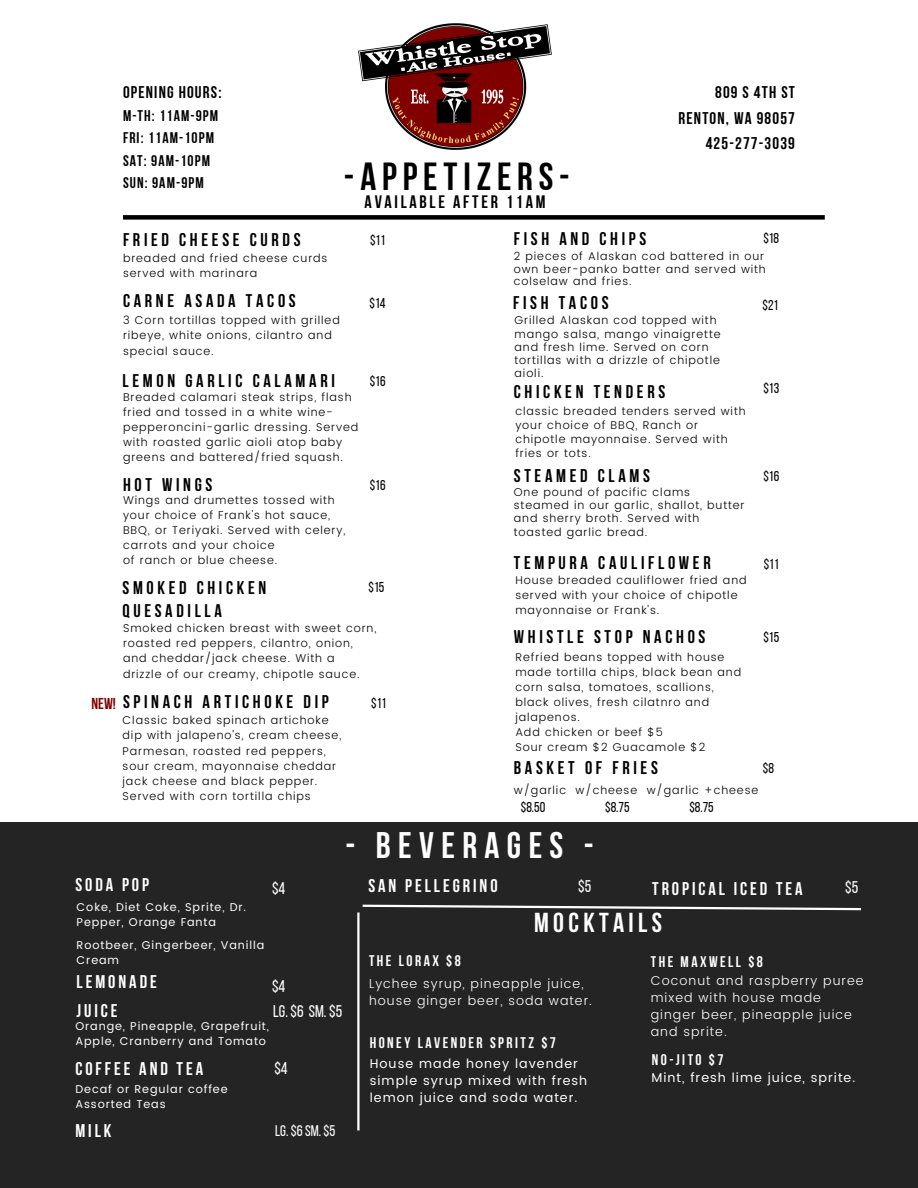
<style>
.page{position:relative;width:918px;height:1188px;background:#fff}
.page>*{position:absolute;margin:0;border:0;box-sizing:border-box;transform-origin:0 0}
.t1{font:39px "Bebas Neue Cyrillic";letter-spacing:.15em;color:#000}
.t2{font:700 36.9px "Bebas Neue";letter-spacing:.2em;color:#fff}
.t3{font:700 27.3px "Bebas Neue";letter-spacing:.16em;color:#fff}
.t4{font:700 18.3px/22.5px "Bebas Neue";letter-spacing:.2em;color:#000}
.t5{font:700 18.3px "Bebas Neue";letter-spacing:.16em;color:#fff}
.t6{font:18px "Bebas Neue Cyrillic";letter-spacing:.15em;color:#000}
.t7{font:16.95px/25.3px "Bebas Neue Cyrillic";letter-spacing:.07em;color:#000;text-align:right}
.t8{font:16.8px "Bebas Neue";color:#fff}
.t9{font:700 15.75px "Bebas Neue";color:#800201}
.t10{font:15.45px/22.5px "Bebas Neue Cyrillic";letter-spacing:.07em;color:#000}
.t11{font:700 15.3px "Bebas Neue";letter-spacing:.16em;color:#fff}
.t12{font:15.3px "Bebas Neue";color:#fff}
.t13{font:14.25px "Bebas Neue";color:#000}
.t14{font:300 12.75px/17.1px "Poppins";letter-spacing:.08em;color:#fff}
.t15{font:12.75px/17.1px "Poppins";letter-spacing:.08em;color:#fff}
.t16{font:300 11.25px/15px "Poppins";letter-spacing:.08em;color:#000}
.t17{font:11.25px/15px "Poppins";letter-spacing:.08em;color:#fff}
</style>
<div class="page">
<div style="left:123px;top:215px;width:702px;height:5px;background:#000"></div>
<img style="left:358px;top:23px;width:194px;height:126px">
<div style="left:0;top:822px;width:918px;height:366px;background:#242424"></div>
<svg style="left:362px;top:904px;width:499px;height:7px"></svg>
<hr style="left:357px;top:913px;width:3px;height:217px;background:#fff">
<p class="t7" style="left:123px;top:81px;width:100px">OPENING HOURS:</p>
<p class="t10" style="left:123px;top:105px;width:97px">M-TH: 11AM-9PM<br>FRI: 11AM-10PM<br>SAT: 9AM-10PM<br>SUN: 9AM-9PM</p>
<h5 class="t1" style="left:344px;top:161px;width:227px">-APPETIZERS-</h5>
<p class="t6" style="left:365px;top:195px;width:182px">AVAILABLE AFTER 11AM</p>
<p class="t7" style="left:679px;top:81px;width:118px">809 S 4TH ST<br>RENTON, WA 98057<br>425-277-3039</p>
<p class="t4" style="left:123px;top:230px;width:179px">FRIED CHEESE CURDS</p>
<h6 class="t13" style="left:370px;top:234px;width:17px">$11</h6>
<h5 class="t16" style="left:123px;top:251px;width:206px">breaded and fried cheese curds served with marinara</h5>
<p class="t4" style="left:123px;top:292px;width:174px">CARNE ASADA TACOS</p>
<p class="t13" style="left:370px;top:297px;width:18px">$14</p>
<h5 class="t16" style="left:123px;top:313px;width:218px">3 Corn tortillas topped with grilled ribeye, white onions, cilantro and special sauce.</h5>
<p class="t16" style="left:123px;top:390px;width:237px">Breaded calamari steak strips, flash fried and tossed in a white wine&shy;pepperoncini-garlic dressing. Served with roasted garlic aioli atop baby greens and battered/fried squash.</p>
<h5 class="t4" style="left:123px;top:371px;width:214px">LEMON GARLIC CALAMARI</h5>
<p class="t13" style="left:370px;top:376px;width:17px">$16</p>
<p class="t4" style="left:123px;top:475px;width:91px">HOT WINGS</p>
<h5 class="t13" style="left:370px;top:480px;width:17px">$16</h5>
<p class="t16" style="left:123px;top:492px;width:224px">Wings and drumettes tossed with your choice of Frank's hot sauce,<br>BBQ, or Teriyaki. Served with celery, carrots and your choice</p>
<p class="t16" style="left:123px;top:553px;width:156px">of ranch or blue cheese.</p>
<p class="t4" style="left:123px;top:578px;width:145px">SMOKED CHICKEN<br>QUESADILLA</p>
<p class="t13" style="left:369px;top:581px;width:17px">$15</p>
<p class="t16" style="left:123px;top:621px;width:255px">Smoked chicken breast with sweet corn, roasted red peppers, cilantro, onion, and cheddar/jack cheese. With a<br>drizzle of our creamy, chipotle sauce.</p>
<p class="t4" style="left:123px;top:693px;width:207px">SPINACH ARTICHOKE DIP</p>
<p class="t16" style="left:123px;top:713px;width:220px">Classic baked spinach artichoke dip with jalapeno's, cream cheese,<br>Parmesan, roasted red peppers, sour cream, mayonnaise cheddar jack cheese and black pepper.<br>Served with corn tortilla chips</p>
<p class="t9" style="left:92px;top:697px;width:26px">NEW!</p>
<h5 class="t13" style="left:371px;top:698px;width:17px">$11</h5>
<p class="t4" style="left:514px;top:229px;width:134px">FISH AND CHIPS</p>
<h6 class="t16" style="left:514px;top:251px;width:253px;line-height:12.1px">2 pieces of Alaskan cod battered in our own beer-panko batter and served with colselaw and fries.</h6>
<p class="t13" style="left:763px;top:232px;width:17px">$18</p>
<h4 class="t4" style="left:513px;top:293px;width:97px">FISH TACOS</h4>
<p class="t13" style="left:763px;top:299px;width:17px">$21</p>
<p class="t16" style="left:515px;top:314px;width:207px;line-height:13.2px">Grilled Alaskan cod topped with mango salsa, mango vinaigrette and fresh lime. Served on corn tortillas with a drizzle of chipotle aioli.</p>
<h1 class="t4" style="left:514px;top:382px;width:153px">CHICKEN TENDERS</h1>
<h4 class="t13" style="left:763px;top:382px;width:17px">$13</h4>
<h5 class="t16" style="left:515px;top:404px;width:232px;line-height:14.1px">classic breaded tenders served with your choice of BBQ, Ranch or chipotle mayonnaise. Served with fries or tots.</h5>
<p class="t4" style="left:514px;top:467px;width:138px">STEAMED CLAMS</p>
<p class="t13" style="left:763px;top:471px;width:17px">$16</p>
<h5 class="t16" style="left:514px;top:486px;width:232px;line-height:13.2px">One pound of pacific clams steamed in our garlic, shallot, butter and sherry broth. Served with toasted garlic bread.</h5>
<p class="t4" style="left:514px;top:553px;width:198px">TEMPURA CAULIFLOWER</p>
<p class="t13" style="left:764px;top:559px;width:17px">$11</p>
<h5 class="t16" style="left:515px;top:573px;width:233px">House breaded cauliflower fried and served with your choice of chipotle mayonnaise or Frank's.</h5>
<h4 class="t4" style="left:514px;top:627px;width:193px">WHISTLE STOP NACHOS</h4>
<h4 class="t13" style="left:763px;top:632px;width:17px">$15</h4>
<p class="t16" style="left:515px;top:649px;width:227px">Refried beans topped with house made tortilla chips, black bean and corn salsa, tomatoes, scallions, black olives, fresh cilatnro and jalapenos.</p>
<p class="t16" style="left:515px;top:725px;width:149px">Add chicken or beef $5</p>
<h5 class="t16" style="left:515px;top:740px;width:191px">Sour cream $2 Guacamole $2</h5>
<p class="t4" style="left:514px;top:758px;width:146px">BASKET OF FRIES</p>
<h5 class="t16" style="left:514px;top:782px;width:246px">w/garlic w/cheese w/garlic +cheese</h5>
<p class="t13" style="left:521px;top:802px;width:26px">$8.50</p>
<p class="t13" style="left:605px;top:802px;width:26px">$8.75</p>
<h5 class="t13" style="left:689px;top:802px;width:26px">$8.75</h5>
<p class="t13" style="left:763px;top:762px;width:13px">$8</p>
<h5 class="t5" style="left:75px;top:878px;width:75px">SODA POP</h5>
<p class="t17" style="left:77px;top:900px;width:171px">Coke, Diet Coke, Sprite, Dr.<br>Pepper, Orange Fanta</p>
<h4 class="t17" style="left:77px;top:938px;width:189px">Rootbeer, Gingerbeer, Vanilla<br>Cream</h4>
<p class="t8" style="left:272px;top:882px;width:15px">$4</p>
<p class="t2" style="left:346px;top:830px;width:250px">- BEVERAGES -</p>
<h4 class="t5" style="left:368px;top:878px;width:131px">SAN PELLEGRINO</h4>
<p class="t8" style="left:578px;top:879px;width:15px">$5</p>
<p class="t5" style="left:652px;top:882px;width:152px">TROPICAL ICED TEA</p>
<h5 class="t3" style="left:534px;top:911px;width:130px">MOCKTAILS</h5>
<p class="t11" style="left:369px;top:955px;width:93px">THE LORAX $8</p>
<h6 class="t11" style="left:651px;top:955px;width:114px">THE MAXWELL $8</h6>
<h5 class="t8" style="left:845px;top:880px;width:15px">$5</h5>
<p class="t5" style="left:77px;top:974px;width:82px">LEMONADE</p>
<h5 class="t8" style="left:272px;top:979px;width:15px">$4</h5>
<p class="t5" style="left:77px;top:1003px;width:43px">JUICE</p>
<p class="t17" style="left:75px;top:1018px;width:195px">Orange, Pineapple, Grapefruit,<br>Apple, Cranberry and Tomato</p>
<h4 class="t8" style="left:273px;top:1005px;width:70px">LG. $6 SM. $5</h4>
<h4 class="t5" style="left:75px;top:1061px;width:129px">COFFEE AND TEA</h4>
<h5 class="t17" style="left:75px;top:1081px;width:154px">Decaf or Regular coffee</h5>
<h4 class="t17" style="left:75px;top:1096px;width:92px">Assorted Teas</h4>
<h2 class="t5" style="left:75px;top:1123px;width:38px">MILK</h2>
<h5 class="t8" style="left:274px;top:1061px;width:15px">$4</h5>
<h5 class="t12" style="left:275px;top:1125px;width:62px">LG. $6SM. $5</h5>
<p class="t14" style="left:369px;top:975px;width:224px">Lychee syrup, pineapple juice, house ginger beer, soda water.</p>
<h3 class="t14" style="left:651px;top:972px;width:214px">Coconut and raspberry puree mixed with house made ginger beer, pineapple juice and sprite.</h3>
<p class="t11" style="left:370px;top:1036px;width:188px">HONEY LAVENDER SPRITZ $7</p>
<h4 class="t15" style="left:370px;top:1055px;width:219px">House made honey lavender simple syrup mixed with fresh lemon juice and soda water.</h4>
<h5 class="t11" style="left:652px;top:1054px;width:73px">NO-JITO $7</h5>
<p class="t15" style="left:651px;top:1069px;width:205px">Mint, fresh lime juice, sprite.</p>
</div>
